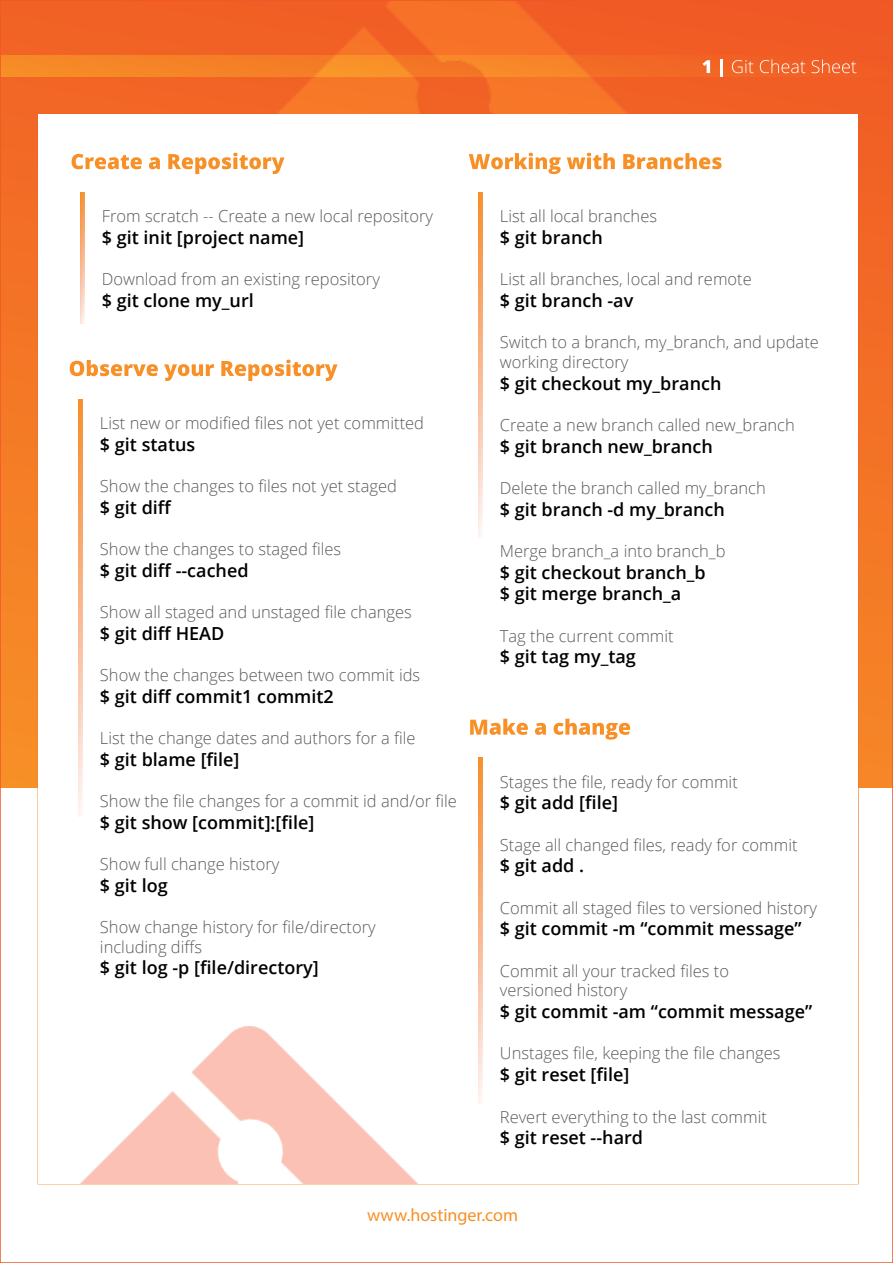
<style>
.page{position:relative;width:893px;height:1263px;background:#fff}
.page>*{position:absolute;margin:0;border:0;box-sizing:border-box;transform-origin:0 0}
.t1{font:600 18px/21.6px "Open Sans";color:#000}
.t2{font:18px "Myriad Pro";color:#f79027}
.t3{font:300 16.5px/19.8px "Open Sans";color:#58595b}
</style>
<div class="page">
<div style="left:0;top:0;width:893px;height:788px;background:linear-gradient(to bottom,#f15e25,#f68b27)"></div>
<svg style="left:3px;top:56px;width:887px;height:20px;background:#f47926"></svg>
<div style="left:38px;top:114px;width:821px;height:1070px;background:#fff;border:2px solid #fff"></div>
<img style="left:209px;top:3px;width:487px;height:437px">
<svg style="left:80px;top:192px;width:4px;height:132px"></svg>
<svg style="left:72px;top:154px;width:70px;height:15px"></svg>
<svg style="left:149px;top:157px;width:11px;height:12px"></svg>
<svg style="left:168px;top:153px;width:116px;height:21px"></svg>
<svg style="left:79px;top:399px;width:3px;height:418px"></svg>
<svg style="left:70px;top:360px;width:88px;height:16px"></svg>
<svg style="left:164px;top:364px;width:50px;height:17px"></svg>
<svg style="left:221px;top:360px;width:117px;height:21px"></svg>
<svg style="left:478px;top:192px;width:4px;height:346px"></svg>
<svg style="left:469px;top:153px;width:92px;height:21px"></svg>
<svg style="left:567px;top:153px;width:48px;height:16px"></svg>
<svg style="left:623px;top:153px;width:98px;height:16px"></svg>
<svg style="left:478px;top:758px;width:4px;height:345px"></svg>
<svg style="left:470px;top:719px;width:58px;height:16px"></svg>
<svg style="left:535px;top:723px;width:11px;height:12px"></svg>
<svg style="left:554px;top:719px;width:76px;height:21px"></svg>
<img style="left:38px;top:1026px;width:422px;height:158px">
<svg style="left:702px;top:60px;width:8px;height:13px"></svg>
<hr style="left:720px;top:59px;width:3px;height:18px;background:#fff">
<svg style="left:732px;top:60px;width:21px;height:13px"></svg>
<svg style="left:760px;top:59px;width:45px;height:14px"></svg>
<svg style="left:812px;top:59px;width:44px;height:14px"></svg>
<p class="t3" style="left:102px;top:206px;width:333px">From scratch -- Create a new local repository</p>
<p class="t1" style="left:102px;top:226px;width:204px">$ git init [project name]</p>
<p class="t3" style="left:102px;top:269px;width:280px">Download from an existing repository</p>
<p class="t1" style="left:102px;top:289px;width:153px">$ git clone my_url</p>
<p class="t3" style="left:100px;top:413px;width:326px">List new or modified files not yet committed</p>
<p class="t1" style="left:100px;top:433px;width:97px">$ git status</p>
<p class="t3" style="left:100px;top:476px;width:298px">Show the changes to files not yet staged</p>
<p class="t1" style="left:100px;top:496px;width:73px">$ git diff</p>
<p class="t3" style="left:100px;top:539px;width:243px">Show the changes to staged files</p>
<p class="t1" style="left:100px;top:559px;width:150px">$ git diff --cached</p>
<p class="t3" style="left:100px;top:602px;width:313px">Show all staged and unstaged file changes</p>
<p class="t1" style="left:100px;top:622px;width:126px">$ git diff HEAD</p>
<p class="t3" style="left:100px;top:665px;width:322px">Show the changes between two commit ids</p>
<p class="t1" style="left:100px;top:685px;width:235px">$ git diff commit1 commit2</p>
<p class="t3" style="left:100px;top:728px;width:317px">List the change dates and authors for a file</p>
<p class="t1" style="left:100px;top:748px;width:141px">$ git blame [file]</p>
<p class="t3" style="left:100px;top:791px;width:358px">Show the file changes for a commit id and/or file</p>
<p class="t1" style="left:100px;top:811px;width:216px">$ git show [commit]:[file]</p>
<p class="t3" style="left:100px;top:854px;width:181px">Show full change history</p>
<p class="t1" style="left:100px;top:874px;width:69px">$ git log</p>
<p class="t3" style="left:100px;top:917px;width:277px">Show change history for file/directory including diffs</p>
<p class="t1" style="left:100px;top:957px;width:220px">$ git log -p [file/directory]</p>
<p class="t3" style="left:500px;top:206px;width:159px">List all local branches</p>
<p class="t1" style="left:500px;top:226px;width:104px">$ git branch</p>
<p class="t3" style="left:500px;top:269px;width:253px">List all branches, local and remote</p>
<p class="t1" style="left:500px;top:289px;width:135px">$ git branch -av</p>
<p class="t3" style="left:500px;top:332px;width:321px">Switch to a branch, my_branch, and update working directory</p>
<p class="t1" style="left:500px;top:372px;width:223px">$ git checkout my_branch</p>
<p class="t3" style="left:500px;top:415px;width:296px">Create a new branch called new_branch</p>
<p class="t1" style="left:500px;top:435px;width:215px">$ git branch new_branch</p>
<p class="t3" style="left:500px;top:478px;width:267px">Delete the branch called my_branch</p>
<p class="t1" style="left:500px;top:498px;width:227px">$ git branch -d my_branch</p>
<p class="t3" style="left:500px;top:541px;width:227px">Merge branch_a into branch_b</p>
<p class="t1" style="left:500px;top:561px;width:207px">$ git checkout branch_b $ git merge branch_a</p>
<p class="t3" style="left:500px;top:625px;width:175px">Tag the current commit</p>
<p class="t1" style="left:500px;top:645px;width:138px">$ git tag my_tag</p>
<p class="t3" style="left:500px;top:771px;width:239px">Stages the file, ready for commit</p>
<p class="t1" style="left:500px;top:791px;width:120px">$ git add [file]</p>
<p class="t3" style="left:500px;top:834px;width:299px">Stage all changed files, ready for commit</p>
<p class="t1" style="left:500px;top:854px;width:86px">$ git add .</p>
<p class="t3" style="left:500px;top:897px;width:319px">Commit all staged files to versioned history</p>
<p class="t1" style="left:500px;top:917px;width:303px">$ git commit -m “commit message”</p>
<p class="t3" style="left:500px;top:960px;width:231px">Commit all your tracked files to versioned history</p>
<p class="t1" style="left:500px;top:1000px;width:314px">$ git commit -am “commit message”</p>
<p class="t3" style="left:500px;top:1043px;width:282px">Unstages file, keeping the file changes</p>
<p class="t1" style="left:500px;top:1063px;width:131px">$ git reset [file]</p>
<p class="t3" style="left:500px;top:1106px;width:269px">Revert everything to the last commit</p>
<p class="t1" style="left:500px;top:1126px;width:145px">$ git reset --hard</p>
<p class="t2" style="left:367px;top:1204px;width:152px">www.hostinger.com</p>
</div>
